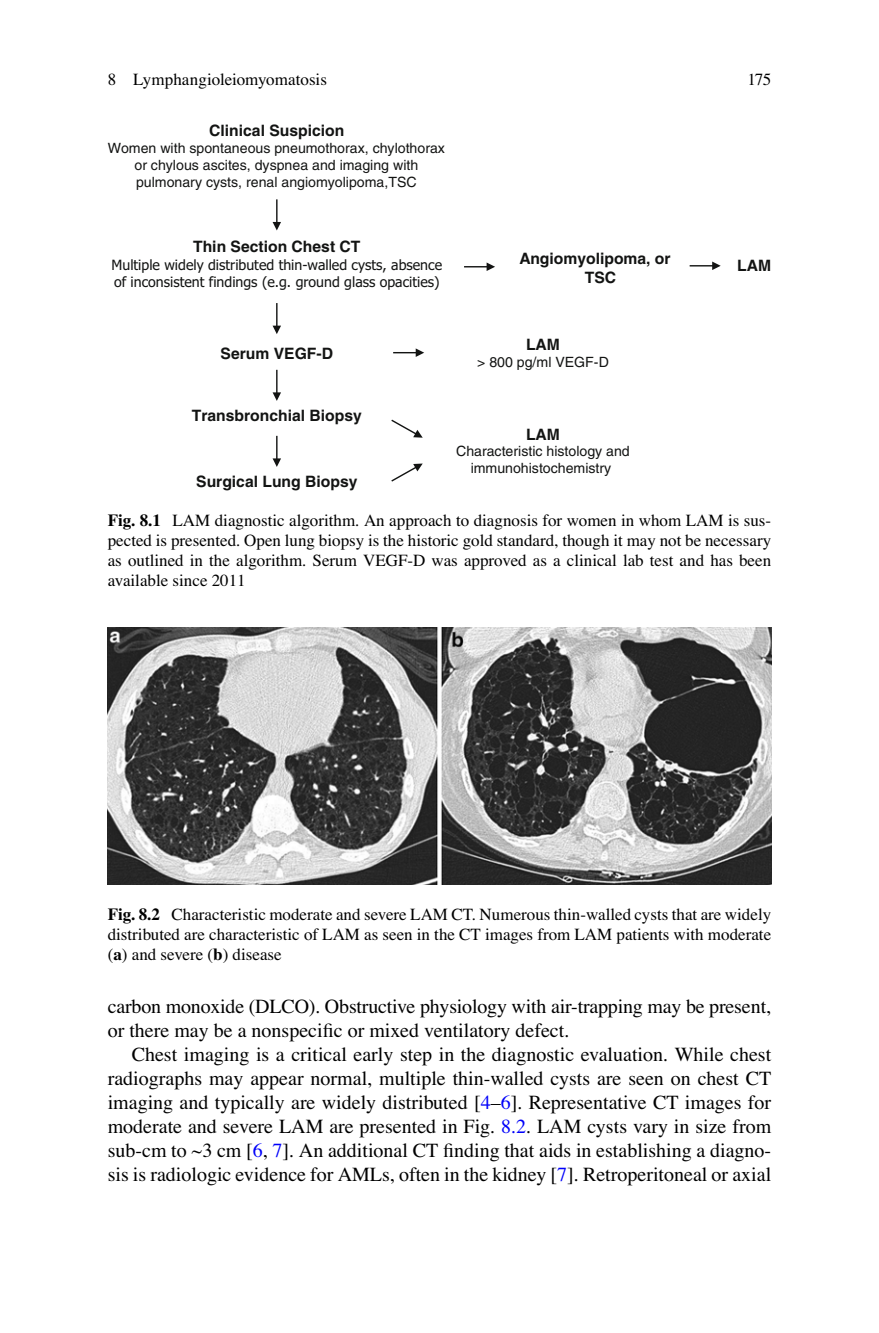
<style>
.page{position:relative;width:879px;height:1333px;background:#fff}
.page>*{position:absolute;margin:0;border:0;box-sizing:border-box;transform-origin:0 0}
.t1{font:20px/24px "Qsxyyq Times";color:#000}
.t2{font:17px/20px "Qsxyyq Times";color:#000;text-align:justify}
.t3{font:700 15.6px/18.8px "Nwqwql Helvetica";color:#131413}
.t4{font:14.2px/17px "Chtxxx Helvetica";color:#131413;text-align:center}
.t5{font:14.2px/17px "Sbrsbq Tahoma";color:#131413}
.s1{font-family:"Dxwvwm Times";font-weight:700}
.s2{color:#0000fa}
</style>
<div class="page">
<svg style="left:689px;top:261px;width:31px;height:9px"></svg>
<svg style="left:272px;top:199px;width:9px;height:31px"></svg>
<svg style="left:272px;top:303px;width:9px;height:31px"></svg>
<svg style="left:464px;top:262px;width:31px;height:9px"></svg>
<svg style="left:272px;top:370px;width:9px;height:31px"></svg>
<svg style="left:272px;top:436px;width:9px;height:31px"></svg>
<svg style="left:393px;top:348px;width:31px;height:9px"></svg>
<svg style="left:391px;top:419px;width:32px;height:18px"></svg>
<svg style="left:391px;top:463px;width:32px;height:19px"></svg>
<img style="left:108px;top:627px;width:663px;height:257px">
<p class="t2" style="left:108px;top:71px;width:221px">8 Lymphangioleiomyomatosis</p>
<p class="t3" style="left:209px;top:121px;width:137px">Clinical Suspicion</p>
<p class="t4" style="left:108px;top:140px;width:339px">Women with spontaneous pneumothorax, chylothorax or chylous ascites, dyspnea and imaging with pulmonary cysts, renal angiomyolipoma,TSC</p>
<p class="t2" style="left:747px;top:71px;width:25px">175</p>
<p class="t3" style="left:193px;top:237px;width:169px">Thin Section Chest CT</p>
<p class="t5" style="left:112px;top:257px;width:332px">Multiple widely distributed thin-walled cysts, absence of inconsistent findings (e.g. ground glass opacities)</p>
<p class="t3" style="left:585px;top:249px;width:87px;text-indent:-65px">Angiomyolipoma, or<br>TSC</p>
<p class="t3" style="left:737px;top:256px;width:35px">LAM</p>
<p class="t3" style="left:221px;top:344px;width:114px">Serum VEGF-D</p>
<p class="t3" style="left:192px;top:406px;width:171px">Transbronchial Biopsy</p>
<p class="t3" style="left:196px;top:472px;width:163px">Surgical Lung Biopsy</p>
<p class="t3" style="left:526px;top:335px;width:35px">LAM</p>
<p class="t4" style="left:477px;top:355px;width:133px">&gt; 800 pg/ml VEGF-D</p>
<p class="t3" style="left:526px;top:425px;width:35px">LAM</p>
<p class="t4" style="left:456px;top:444px;width:175px">Characteristic histology and immunohistochemistry</p>
<p class="t2" style="left:108px;top:512px;width:665px"><span class="s1">Fig. 8.1</span> LAM diagnostic algorithm. An approach to diagnosis for women in whom LAM is sus&shy;pected is presented. Open lung biopsy is the historic gold standard, though it may not be necessary as outlined in the algorithm. Serum VEGF-D was approved as a clinical lab test and has been available since 2011</p>
<p class="t2" style="left:108px;top:906px;width:665px"><span class="s1">Fig. 8.2</span> Characteristic moderate and severe LAM CT . Numerous thin-walled cysts that are widely distributed are characteristic of LAM as seen in the CT images from LAM patients with moderate ( <span class="s1">a</span> ) and severe ( <span class="s1">b</span> ) disease</p>
<p class="t1" style="left:108px;top:996px;width:665px">carbon monoxide (DLCO). Obstructive physiology with air-trapping may be present, or there may be a nonspecific or mixed ventilatory defect.</p>
<p class="t1" style="left:108px;top:1044px;width:665px;text-align:justify;text-indent:24px">Chest imaging is a critical early step in the diagnostic evaluation. While chest radiographs may appear normal, multiple thin-walled cysts are seen on chest CT imaging and typically are widely distributed [ <span class="s2">4</span> – <span class="s2">6</span> ]. Representative CT images for moderate and severe LAM are presented in Fig. <span class="s2">8.2</span> . LAM cysts vary in size from sub-cm to ~3 cm [ <span class="s2">6</span> , <span class="s2">7</span> ]. An additional CT finding that aids in establishing a diagno&shy;sis is radiologic evidence for AMLs, often in the kidney [ <span class="s2">7</span> ]. Retroperitoneal or axial</p>
</div>
